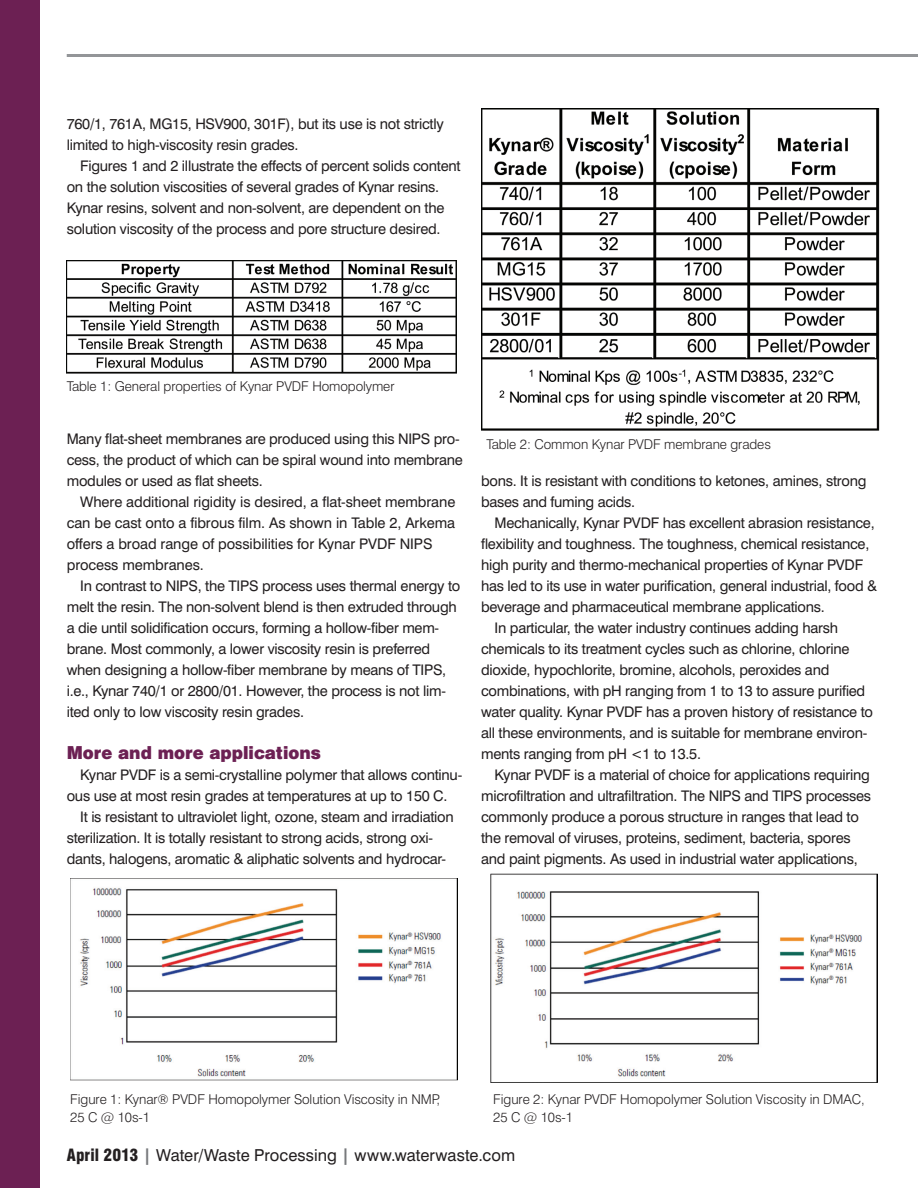
<style>
.page{position:relative;width:918px;height:1188px;background:#fff}
.page>*{position:absolute;margin:0;border:0;box-sizing:border-box;transform-origin:0 0}
.t1{font:16.5px "Swiss 721 BT";letter-spacing:.005em;color:#231f20}
.WWPR_body_copy{font:16.5px "Swiss 721 BT Black No 2";color:#6c2053}
.WWPR_body_copy-2{font:14.7px/21px "Swiss 721 BT";letter-spacing:-.02em;color:#231f20}
.WWPR_caption{font:300 13.5px/18px "Swiss 721 BT";letter-spacing:-.005em;color:#231f20}
.s1{font-weight:900;font-stretch:condensed}
.s2{font-weight:800;color:#76787b}
</style>
<div class="page">
<div style="left:0;top:0;width:40px;height:1188px;background:#6c2053"></div>
<hr style="left:67px;top:54px;width:851px;height:3px;background:#939598">
<img style="left:67px;top:261px;width:389px;height:113px">
<img style="left:481px;top:108px;width:398px;height:322px">
<img style="left:70px;top:879px;width:388px;height:202px">
<img style="left:490px;top:874px;width:388px;height:208px">
<p class="WWPR_body_copy-2" style="left:67px;top:113px;width:379px">760/1, 761A, MG15, HSV900, 301F), but its use is not strictly limited to high-viscosity resin grades.</p>
<p class="WWPR_body_copy-2" style="left:67px;top:155px;width:395px;text-indent:14px">Figures 1 and 2 illustrate the effects of percent solids content on the solution viscosities of several grades of Kynar resins.<br>Kynar resins, solvent and non-solvent, are dependent on the solution viscosity of the process and pore structure desired.</p>
<p class="WWPR_caption" style="left:67px;top:378px;width:329px">Table 1: General properties of Kynar PVDF Homopolymer</p>
<p class="WWPR_body_copy-2" style="left:67px;top:428px;width:398px">Many flat-sheet membranes are produced using this NIPS pro&shy;cess, the product of which can be spiral wound into membrane modules or used as flat sheets.</p>
<p class="WWPR_body_copy-2" style="left:67px;top:491px;width:390px;text-indent:14px">Where additional rigidity is desired, a flat-sheet membrane can be cast onto a fibrous film. As shown in Table 2, Arkema offers a broad range of possibilities for Kynar PVDF NIPS process membranes.</p>
<p class="WWPR_body_copy-2" style="left:67px;top:575px;width:395px;text-indent:14px">In contrast to NIPS, the TIPS process uses thermal energy to melt the resin. The non-solvent blend is then extruded through a die until solidification occurs, forming a hollow-fiber mem&shy;brane. Most commonly, a lower viscosity resin is preferred when designing a hollow-fiber membrane by means of TIPS, i.e., Kynar 740/1 or 2800/01. However, the process is not lim&shy;ited only to low viscosity resin grades.</p>
<p class="WWPR_body_copy" style="left:67px;top:741px;width:256px">More and more applications</p>
<p class="WWPR_body_copy-2" style="left:67px;top:764px;width:397px;text-indent:14px">Kynar PVDF is a semi-crystalline polymer that allows continu&shy;ous use at most resin grades at temperatures at up to 150 C.</p>
<p class="WWPR_body_copy-2" style="left:67px;top:806px;width:389px;text-indent:14px">It is resistant to ultraviolet light, ozone, steam and irradiation sterilization. It is totally resistant to strong acids, strong oxi&shy;dants, halogens, aromatic &amp; aliphatic solvents and hydrocar-</p>
<p class="WWPR_caption" style="left:486px;top:435px;width:286px">Table 2: Common Kynar PVDF membrane grades</p>
<p class="WWPR_body_copy-2" style="left:481px;top:470px;width:387px">bons. It is resistant with conditions to ketones, amines, strong bases and fuming acids.</p>
<p class="WWPR_body_copy-2" style="left:481px;top:512px;width:398px;text-indent:14px">Mechanically, Kynar PVDF has excellent abrasion resistance, flexibility and toughness. The toughness, chemical resistance, high purity and thermo-mechanical properties of Kynar PVDF has led to its use in water purification, general industrial, food &amp; beverage and pharmaceutical membrane applications.</p>
<p class="WWPR_body_copy-2" style="left:481px;top:617px;width:393px;text-indent:14px">In particular, the water industry continues adding harsh chemicals to its treatment cycles such as chlorine, chlorine dioxide, hypochlorite, bromine, alcohols, peroxides and combinations, with pH ranging from 1 to 13 to assure purified water quality. Kynar PVDF has a proven history of resistance to all these environments, and is suitable for membrane environ&shy;ments ranging from pH &lt;1 to 13.5.</p>
<p class="WWPR_body_copy-2" style="left:481px;top:764px;width:392px;text-indent:14px">Kynar PVDF is a material of choice for applications requiring microfiltration and ultrafiltration. The NIPS and TIPS processes commonly produce a porous structure in ranges that lead to the removal of viruses, proteins, sediment, bacteria, spores and paint pigments. As used in industrial water applications,</p>
<p class="WWPR_caption" style="left:70px;top:1090px;width:371px">Figure 1: Kynar® PVDF Homopolymer Solution Viscosity in NMP,<br>25 C @ 10s-1</p>
<p class="WWPR_caption" style="left:493px;top:1090px;width:373px">Figure 2: Kynar PVDF Homopolymer Solution Viscosity in DMAC,<br>25 C @ 10s-1</p>
<p class="t1" style="left:67px;top:1145px;width:450px"><span class="s1">April 2013</span> <span class="s2">|</span> Water/Waste Processing <span class="s2">|</span> www.waterwaste.com</p>
</div>
